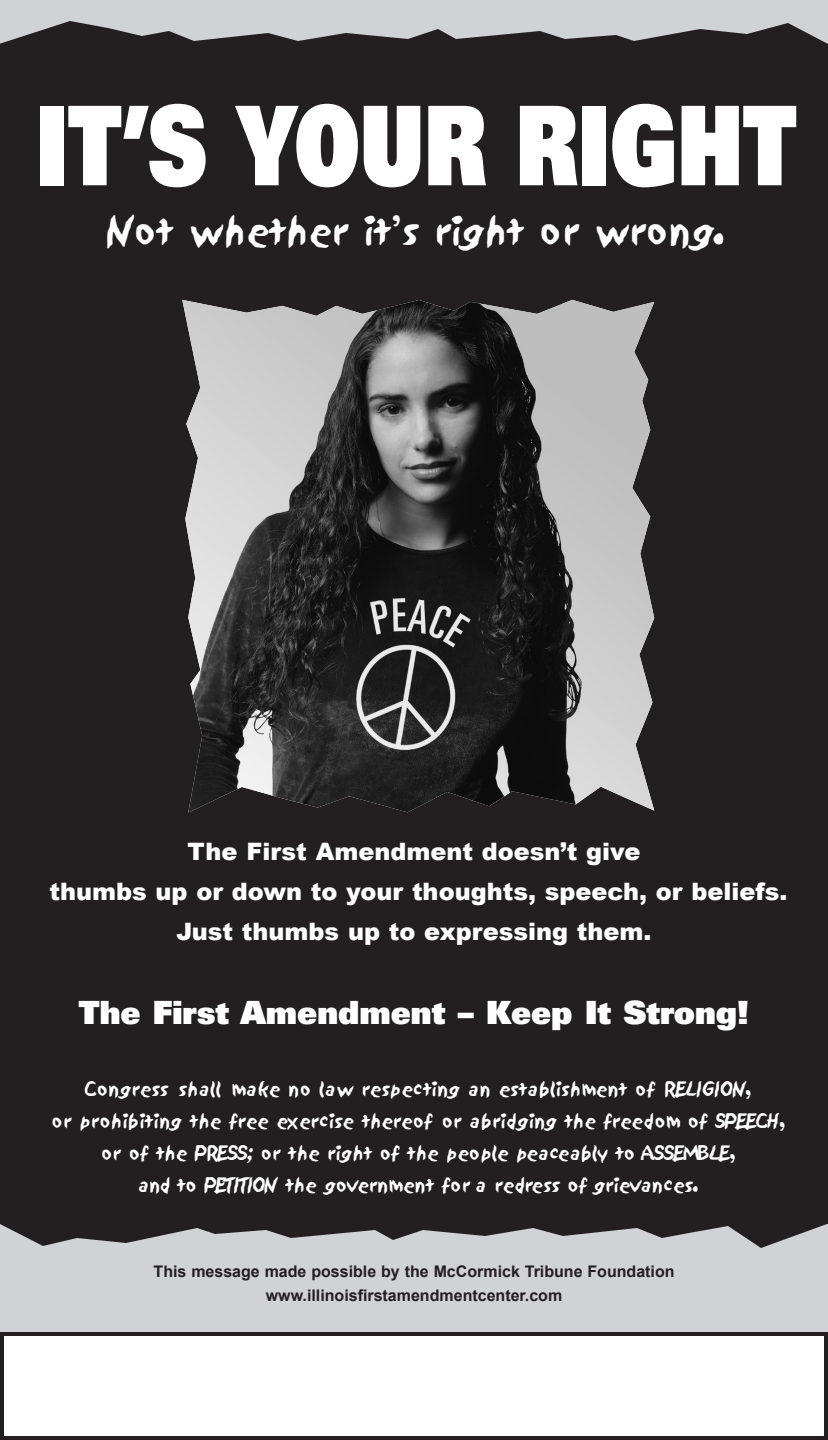
<style>
.page{position:relative;width:828px;height:1440px;background:#fff}
.page>*{position:absolute;margin:0;border:0;box-sizing:border-box;transform-origin:0 0}
.t1{font:900 110px "Univers";color:#fff;scale:.75 1}
.t2{font:36px "Sand";letter-spacing:-.035em;color:#fff}
.t3{font:900 32px "Univers";color:#fff}
.t4{font:900 24px/40px "Arial";color:#fff;text-align:center}
.t5{font:18px/32px "Sand";letter-spacing:-.035em;color:#fff;text-align:center}
.t6{font:700 16px/24px "Arial";color:#231f20;text-align:center}
</style>
<div class="page">
<div style="left:0;top:0;width:828px;height:1332px;background:#d1d2d4"></div>
<div style="left:0;top:44px;width:828px;height:1180px;background:#231f20"></div>
<svg style="left:0;top:21px;width:828px;height:23px"></svg>
<svg style="left:0;top:1224px;width:827px;height:24px"></svg>
<img style="left:182px;top:300px;width:472px;height:513px">
<div style="left:0;top:1332px;width:828px;height:108px;border:4px solid #231f20"></div>
<h1 class="t1" style="left:36px;top:106px;width:1015px">IT’S YOUR RIGHT</h1>
<h2 class="t2" style="left:107px;top:209px;width:620px">Not whether it’s right or wrong.</h2>
<h3 class="t4" style="left:49px;top:830px;width:739px">The First Amendment doesn’t give<br>thumbs up or down to your thoughts, speech, or beliefs.<br>Just thumbs up to expressing them.</h3>
<h3 class="t3" style="left:79px;top:1000px;width:671px">The First Amendment – Keep It Strong!</h3>
<p class="t5" style="left:51px;top:1074px;width:735px">Congress shall make no law respecting an establishment of RELIGION,<br>or prohibiting the free exercise thereof or abridging the freedom of SPEECH, or of the PRESS; or the right of the people peaceably to ASSEMBLE,<br>and to PETITION the government for a redress of grievances.</p>
<p class="t6" style="left:154px;top:1260px;width:523px">This message made possible by the McCormick Tribune Foundation www.illinoisfirstamendmentcenter.com</p>
</div>
